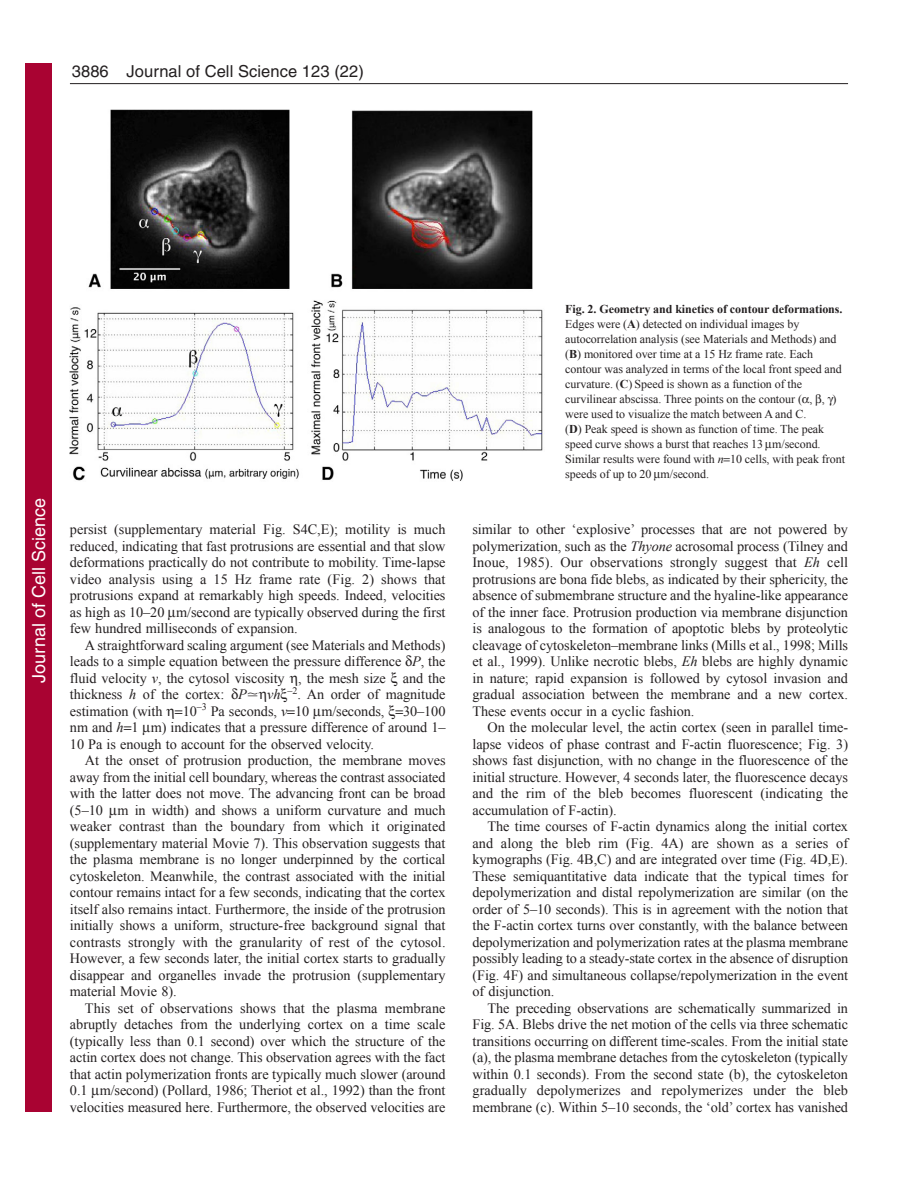
<style>
.page{position:relative;width:918px;height:1188px;background:#fff}
.page>*{position:absolute;margin:0;border:0;box-sizing:border-box;transform-origin:0 0}
.t1{font:18px "Helvetica";color:#fff}
.t2{font:16.5px "Helvetica";letter-spacing:.005em;color:#231f20}
.t3{font:14.25px/16.5px "Times New Roman";letter-spacing:-.005em;color:#231f20;text-align:justify}
.t4{font:12px/15px "Times New Roman";letter-spacing:-.005em;color:#231f20}
.s1{font-style:italic}
.s2{font-family:"Mathematical Pi Three"}
.s3{font-weight:700}
</style>
<div class="page">
<hr style="left:70px;top:83px;width:778px;height:1px;background:#231f20">
<img style="left:70px;top:110px;width:474px;height:371px">
<div style="left:26px;top:64px;width:26px;height:1048px;background:#a90332"></div>
<p class="t2" style="left:72px;top:65px;width:294px">3886 Journal of Cell Science 123 (22)</p>
<p class="t1" style="left:28px;top:683px;width:186px;rotate:-90deg">Journal of Cell Science</p>
<p class="t3" style="left:70px;top:521px;width:377px">persist (supplementary material Fig. S4C,E); motility is much reduced, indicating that fast protrusions are essential and that slow deformations practically do not contribute to mobility. Time-lapse video analysis using a 15 Hz frame rate (Fig. 2) shows that protrusions expand at remarkably high speeds. Indeed, velocities as high as 10–20 m/second are typically observed during the first few hundred milliseconds of expansion.</p>
<p class="t3" style="left:70px;top:636px;width:377px;text-indent:15px">A straightforward scaling argument (see Materials and Methods) leads to a simple equation between the pressure difference <span class="s1">P</span>, the fluid velocity <span class="s1">v</span>, the cytosol viscosity , the mesh size and the thickness <span class="s1">h</span> of the cortex: <span class="s1">P</span><span class="s2">-</span> <span class="s1">vh</span> <sup>–2</sup>. An order of magnitude estimation (with</p>
<p class="t3" style="left:183px;top:702px;width:203px">10<sup>–3</sup> Pa seconds, <span class="s1">v</span> 10 m/seconds,</p>
<p class="t3" style="left:70px;top:702px;width:377px;text-indent:333px">30–100 nm and <span class="s1">h</span> 1 m) indicates that a pressure difference of around 1– 10 Pa is enough to account for the observed velocity.</p>
<p class="t3" style="left:70px;top:752px;width:377px;text-indent:15px">At the onset of protrusion production, the membrane moves away from the initial cell boundary, whereas the contrast associated with the latter does not move. The advancing front can be broad (5–10 m in width) and shows a uniform curvature and much weaker contrast than the boundary from which it originated (supplementary material Movie 7). This observation suggests that the plasma membrane is no longer underpinned by the cortical cytoskeleton. Meanwhile, the contrast associated with the initial contour remains intact for a few seconds, indicating that the cortex itself also remains intact. Furthermore, the inside of the protrusion initially shows a uniform, structure-free background signal that contrasts strongly with the granularity of rest of the cytosol.<br>However, a few seconds later, the initial cortex starts to gradually disappear and organelles invade the protrusion (supplementary material Movie 8).</p>
<p class="t3" style="left:70px;top:999px;width:377px;text-indent:15px">This set of observations shows that the plasma membrane abruptly detaches from the underlying cortex on a time scale (typically less than 0.1 second) over which the structure of the actin cortex does not change. This observation agrees with the fact that actin polymerization fronts are typically much slower (around 0.1 m/second) (Pollard, 1986; Theriot et al., 1992) than the front velocities measured here. Furthermore, the observed velocities are</p>
<p class="t4" style="left:565px;top:301px;width:281px"><span class="s3">Fig. 2. Geometry and kinetics of contour deformations.<br></span>Edges were (<span class="s3">A</span>) detected on individual images by autocorrelation analysis (see Materials and Methods) and (<span class="s3">B</span>) monitored over time at a 15 Hz frame rate. Each contour was analyzed in terms of the local front speed and curvature. (<span class="s3">C</span>) Speed is shown as a function of the curvilinear abscissa. Three points on the contour ( , , ) were used to visualize the match between A and C.<br>(<span class="s3">D</span>) Peak speed is shown as function of time. The peak speed curve shows a burst that reaches 13 m/second.<br>Similar results were found with <span class="s1">n</span> 10 cells, with peak front speeds of up to 20 m/second.</p>
<p class="t3" style="left:473px;top:521px;width:377px">similar to other ‘explosive’ processes that are not powered by polymerization, such as the <span class="s1">Thyone</span> acrosomal process (Tilney and Inoue, 1985). Our observations strongly suggest that <span class="s1">Eh</span> cell protrusions are bona fide blebs, as indicated by their sphericity, the absence of submembrane structure and the hyaline-like appearance of the inner face. Protrusion production via membrane disjunction is analogous to the formation of apoptotic blebs by proteolytic cleavage of cytoskeleton–membrane links (Mills et al., 1998; Mills et al., 1999). Unlike necrotic blebs, <span class="s1">Eh</span> blebs are highly dynamic in nature; rapid expansion is followed by cytosol invasion and gradual association between the membrane and a new cortex.<br>These events occur in a cyclic fashion.</p>
<p class="t3" style="left:473px;top:719px;width:377px;text-indent:15px">On the molecular level, the actin cortex (seen in parallel time&shy;lapse videos of phase contrast and F-actin fluorescence; Fig. 3) shows fast disjunction, with no change in the fluorescence of the initial structure. However, 4 seconds later, the fluorescence decays and the rim of the bleb becomes fluorescent (indicating the accumulation of F-actin).</p>
<p class="t3" style="left:473px;top:818px;width:377px;text-indent:15px">The time courses of F-actin dynamics along the initial cortex and along the bleb rim (Fig. 4A) are shown as a series of kymographs (Fig. 4B,C) and are integrated over time (Fig. 4D,E).<br>These semiquantitative data indicate that the typical times for depolymerization and distal repolymerization are similar (on the order of 5–10 seconds). This is in agreement with the notion that the F-actin cortex turns over constantly, with the balance between depolymerization and polymerization rates at the plasma membrane possibly leading to a steady-state cortex in the absence of disruption (Fig. 4F) and simultaneous collapse/repolymerization in the event of disjunction.</p>
<p class="t3" style="left:473px;top:999px;width:377px;text-indent:15px">The preceding observations are schematically summarized in Fig. 5A. Blebs drive the net motion of the cells via three schematic transitions occurring on different time-scales. From the initial state (a), the plasma membrane detaches from the cytoskeleton (typically within 0.1 seconds). From the second state (b), the cytoskeleton gradually depolymerizes and repolymerizes under the bleb membrane (c). Within 5–10 seconds, the ‘old’ cortex has vanished</p>
</div>
